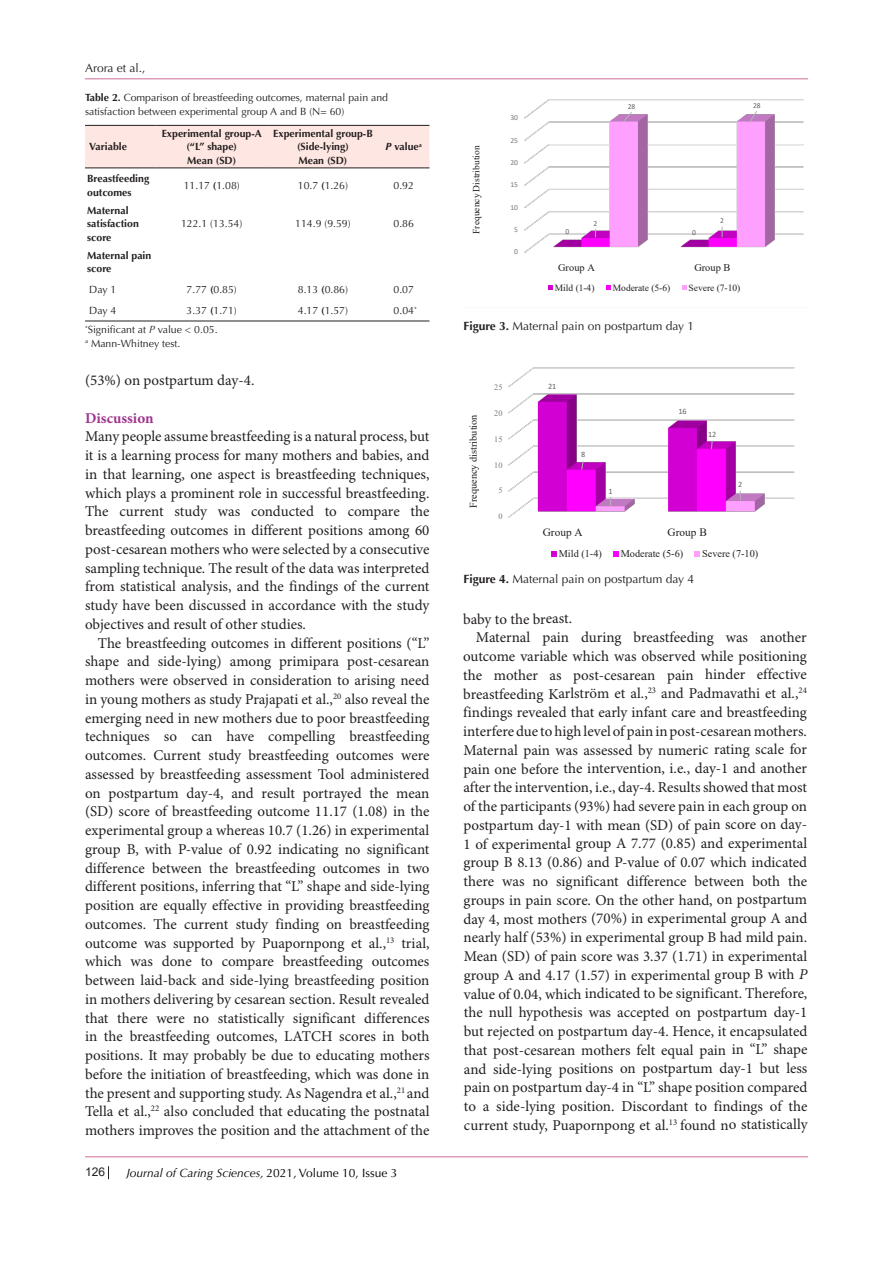
<style>
.page{position:relative;width:893px;height:1263px;background:#fff}
.page>*{position:absolute;margin:0;border:0;box-sizing:border-box;transform-origin:0 0}
.t1{font:15px/18.8px "Minion Pro";letter-spacing:-.005em;color:#231f20;text-align:justify}
.t2{font:700 15px "Minion Pro";color:#a0328c}
.t3{font:12px "Optima LT Std";color:#231f20}
.t4{font:italic 12px "Optima LT Std";color:#000}
.t5{font:12px "Arial";color:#231f20}
.t6{font:11.25px "Times New Roman";color:#231f20}
.t7{font:10.5px/13.5px "Optima LT Std";color:#231f20}
.t8{font:700 10.5px/13.5px "Optima LT Std";color:#231f20}
.t9{font:10.35px "Times New Roman";color:#231f20}
.t10{font:9.45px "Times New Roman";color:#231f20}
.t11{font:8.25px "Times New Roman";letter-spacing:.005em;color:#76787b}
.t12{font:8.25px "Calibri";color:#636366}
.t13{font:7.5px "Calibri";letter-spacing:.005em;color:#76787b}
.t14{font:7.5px "Calibri";color:#636366}
.s1{font-weight:700}
.s2{font-style:italic}
.s3{font-style:normal}
</style>
<div class="page">
<svg style="left:108px;top:1166px;width:1px;height:13px"></svg>
<hr style="left:85px;top:78px;width:723px;height:1px;background:#cd6996">
<hr style="left:85px;top:1156px;width:723px;height:1px;background:#cd6996">
<div style="left:85px;top:126px;width:344px;height:42px;background:#fee7e2"></div>
<hr style="left:85px;top:125px;width:71px;height:1px;background:#231f20">
<hr style="left:156px;top:125px;width:112px;height:1px;background:#231f20">
<hr style="left:268px;top:125px;width:110px;height:1px;background:#231f20">
<hr style="left:378px;top:125px;width:51px;height:1px;background:#231f20">
<hr style="left:85px;top:168px;width:71px;height:1px;background:#231f20">
<hr style="left:156px;top:168px;width:112px;height:1px;background:#231f20">
<hr style="left:268px;top:168px;width:110px;height:1px;background:#231f20">
<hr style="left:378px;top:168px;width:51px;height:1px;background:#231f20">
<hr style="left:85px;top:321px;width:71px;height:1px;background:#231f20">
<hr style="left:156px;top:321px;width:112px;height:1px;background:#231f20">
<hr style="left:268px;top:321px;width:110px;height:1px;background:#231f20">
<hr style="left:378px;top:321px;width:51px;height:1px;background:#231f20">
<svg style="left:524px;top:99px;width:280px;height:191px"></svg>
<svg style="left:508px;top:367px;width:287px;height:190px"></svg>
<p class="t3" style="left:85px;top:61px;width:62px">Arora et al.,</p>
<p class="t7" style="left:85px;top:91px;width:304px"><span class="s1">Table 2.</span> Comparison of breastfeeding outcomes, maternal pain and satisfaction between experimental group A and B (N= 60)</p>
<p class="t8" style="left:89px;top:140px;width:39px">Variable</p>
<p class="t8" style="left:162px;top:127px;width:102px">Experimental group-A</p>
<p class="t8" style="left:186px;top:140px;width:52px">(“L” shape)</p>
<p class="t8" style="left:187px;top:154px;width:51px">Mean (SD)</p>
<p class="t8" style="left:273px;top:127px;width:101px">Experimental group-B</p>
<p class="t8" style="left:297px;top:140px;width:53px">(Side-lying)</p>
<p class="t8" style="left:298px;top:154px;width:51px">Mean (SD)</p>
<p class="t8" style="left:386px;top:140px;width:38px"><span class="s2">P</span> value<sup>a</sup></p>
<p class="t8" style="left:87px;top:172px;width:64px">Breastfeeding outcomes</p>
<p class="t7" style="left:184px;top:179px;width:58px">11.17 <span class="s1">(</span>1.08)</p>
<p class="t7" style="left:298px;top:179px;width:52px">10.7 <span class="s1">(</span>1.26)</p>
<p class="t7" style="left:394px;top:179px;width:22px">0.92</p>
<p class="t8" style="left:87px;top:203px;width:53px">Maternal satisfaction score</p>
<p class="t7" style="left:181px;top:217px;width:63px">122.1 (13.54)</p>
<p class="t7" style="left:295px;top:217px;width:57px">114.9 (9.59)</p>
<p class="t7" style="left:394px;top:217px;width:22px">0.86</p>
<p class="t8" style="left:87px;top:248px;width:66px">Maternal pain score</p>
<p class="t7" style="left:89px;top:283px;width:29px">Day 1</p>
<p class="t7" style="left:187px;top:283px;width:52px">7.77 <span class="s1">(</span>0.85)</p>
<p class="t7" style="left:298px;top:283px;width:52px">8.13 <span class="s1">(</span>0.86)</p>
<p class="t7" style="left:394px;top:283px;width:22px">0.07</p>
<p class="t7" style="left:89px;top:304px;width:29px">Day 4</p>
<p class="t7" style="left:187px;top:304px;width:52px">3.37 <span class="s1">(</span>1.71)</p>
<p class="t7" style="left:298px;top:304px;width:52px">4.17 <span class="s1">(</span>1.57)</p>
<p class="t7" style="left:394px;top:304px;width:25px">0.04<sup>*</sup></p>
<p class="t7" style="left:85px;top:323px;width:134px"><sup>*</sup>Significant at <span class="s2">P</span> value &lt; 0.05.</p>
<p class="t7" style="left:85px;top:336px;width:97px"><sup>a</sup> Mann-Whitney test.</p>
<p class="t1" style="left:85px;top:372px;width:171px">(53%) on postpartum day-4.</p>
<p class="t2" style="left:85px;top:407px;width:70px">Discussion</p>
<p class="t1" style="left:85px;top:428px;width:346px">Many people assume breastfeeding is a natural process, but it is a learning process for many mothers and babies, and in that learning, one aspect is breastfeeding techniques, which plays a prominent role in successful breastfeeding.<br>The current study was conducted to compare the breastfeeding outcomes in different positions among 60 post-cesarean mothers who were selected by a consecutive sampling technique. The result of the data was interpreted from statistical analysis, and the findings of the current study have been discussed in accordance with the study objectives and result of other studies.</p>
<p class="t1" style="left:85px;top:634px;width:346px;text-indent:13px">The breastfeeding outcomes in different positions (“L” shape and side-lying) among primipara post-cesarean mothers were observed in consideration to arising need in young mothers as study Prajapati et al.,<sup>20</sup> also reveal the emerging need in new mothers due to poor breastfeeding techniques so can have compelling breastfeeding outcomes. Current study breastfeeding outcomes were assessed by breastfeeding assessment Tool administered on postpartum day-4, and result portrayed the mean (SD) score of breastfeeding outcome 11.17 (1.08) in the experimental group a whereas 10.7 (1.26) in experimental group B, with P-value of 0.92 indicating no significant difference between the breastfeeding outcomes in two different positions, inferring that “L” shape and side-lying position are equally effective in providing breastfeeding outcomes. The current study finding on breastfeeding outcome was supported by Puapornpong et al.,<sup>13</sup> trial, which was done to compare breastfeeding outcomes between laid-back and side-lying breastfeeding position in mothers delivering by cesarean section. Result revealed that there were no statistically significant differences in the breastfeeding outcomes, LATCH scores in both positions. It may probably be due to educating mothers before the initiation of breastfeeding, which was done in the present and supporting study. As Nagendra et al.,<sup>21</sup> and Tella et al.,<sup>22</sup> also concluded that educating the postnatal mothers improves the position and the attachment of the</p>
<p class="t5" style="left:85px;top:1163px;width:22px">126</p>
<p class="t4" style="left:126px;top:1165px;width:273px">Journal of Caring Sciences, <span class="s3">2021, Volume 10, Issue 3</span></p>
<p class="t10" style="left:470px;top:234px;width:90px;rotate:-90deg">Frequency Distribution</p>
<p class="t13" style="left:510px;top:113px;width:9px">30</p>
<p class="t13" style="left:510px;top:135px;width:9px">25</p>
<p class="t13" style="left:510px;top:157px;width:9px">20</p>
<p class="t13" style="left:510px;top:180px;width:9px">15</p>
<p class="t13" style="left:510px;top:202px;width:9px">10</p>
<p class="t13" style="left:514px;top:224px;width:5px">5</p>
<p class="t13" style="left:514px;top:246px;width:5px">0</p>
<p class="t14" style="left:628px;top:101px;width:9px">28</p>
<p class="t14" style="left:753px;top:100px;width:9px">28</p>
<p class="t14" style="left:594px;top:218px;width:5px">2</p>
<p class="t14" style="left:720px;top:215px;width:5px">2</p>
<p class="t14" style="left:565px;top:226px;width:5px">0</p>
<p class="t14" style="left:692px;top:227px;width:5px">0</p>
<p class="t9" style="left:558px;top:260px;width:38px">Group A</p>
<p class="t9" style="left:694px;top:260px;width:38px">Group B</p>
<p class="t10" style="left:555px;top:281px;width:41px">Mild (1-4)</p>
<p class="t10" style="left:613px;top:281px;width:59px">Moderate (5-6)</p>
<p class="t10" style="left:689px;top:281px;width:53px">Severe (7-10)</p>
<p class="t3" style="left:463px;top:319px;width:232px"><span class="s1">Figure 3.</span> Maternal pain on postpartum day 1</p>
<p class="t9" style="left:466px;top:508px;width:95px;rotate:-90deg">Frequency distribution</p>
<p class="t11" style="left:494px;top:382px;width:10px">25</p>
<p class="t12" style="left:548px;top:380px;width:10px">21</p>
<p class="t11" style="left:494px;top:407px;width:10px">20</p>
<p class="t11" style="left:494px;top:433px;width:10px">15</p>
<p class="t11" style="left:494px;top:459px;width:10px">10</p>
<p class="t11" style="left:498px;top:485px;width:6px">5</p>
<p class="t11" style="left:498px;top:511px;width:6px">0</p>
<p class="t12" style="left:581px;top:449px;width:6px">8</p>
<p class="t12" style="left:608px;top:485px;width:6px">1</p>
<p class="t12" style="left:678px;top:406px;width:10px">16</p>
<p class="t12" style="left:708px;top:428px;width:10px">12</p>
<p class="t6" style="left:543px;top:524px;width:41px">Group A</p>
<p class="t6" style="left:668px;top:524px;width:41px">Group B</p>
<p class="t12" style="left:738px;top:479px;width:6px">2</p>
<p class="t9" style="left:559px;top:546px;width:45px">Mild (1-4)</p>
<p class="t9" style="left:621px;top:546px;width:64px">Moderate (5-6)</p>
<p class="t9" style="left:702px;top:546px;width:58px">Severe (7-10)</p>
<p class="t3" style="left:463px;top:572px;width:232px"><span class="s1">Figure 4.</span> Maternal pain on postpartum day 4</p>
<p class="t1" style="left:463px;top:610px;width:111px">baby to the breast.</p>
<p class="t1" style="left:463px;top:628px;width:346px;text-indent:13px">Maternal pain during breastfeeding was another outcome variable which was observed while positioning the mother as post-cesarean pain hinder effective breastfeeding Karlström et al.,<sup>23</sup> and Padmavathi et al.,<sup>24 </sup>findings revealed that early infant care and breastfeeding interfere due to high level of pain in post-cesarean mothers.<br>Maternal pain was assessed by numeric rating scale for pain one before the intervention, i.e., day-1 and another after the intervention, i.e., day-4. Results showed that most of the participants (93%) had severe pain in each group on postpartum day-1 with mean (SD) of pain score on day-1 of experimental group A 7.77 (0.85) and experimental group B 8.13 (0.86) and P-value of 0.07 which indicated there was no significant difference between both the groups in pain score. On the other hand, on postpartum day 4, most mothers (70%) in experimental group A and nearly half (53%) in experimental group B had mild pain.<br>Mean (SD) of pain score was 3.37 (1.71) in experimental group A and 4.17 (1.57) in experimental group B with <span class="s2">P </span>value of 0.04, which indicated to be significant. Therefore, the null hypothesis was accepted on postpartum day-1 but rejected on postpartum day-4. Hence, it encapsulated that post-cesarean mothers felt equal pain in “L” shape and side-lying positions on postpartum day-1 but less pain on postpartum day-4 in “L” shape position compared to a side-lying position. Discordant to findings of the current study, Puapornpong et al.<sup>13</sup> found no statistically</p>
</div>
